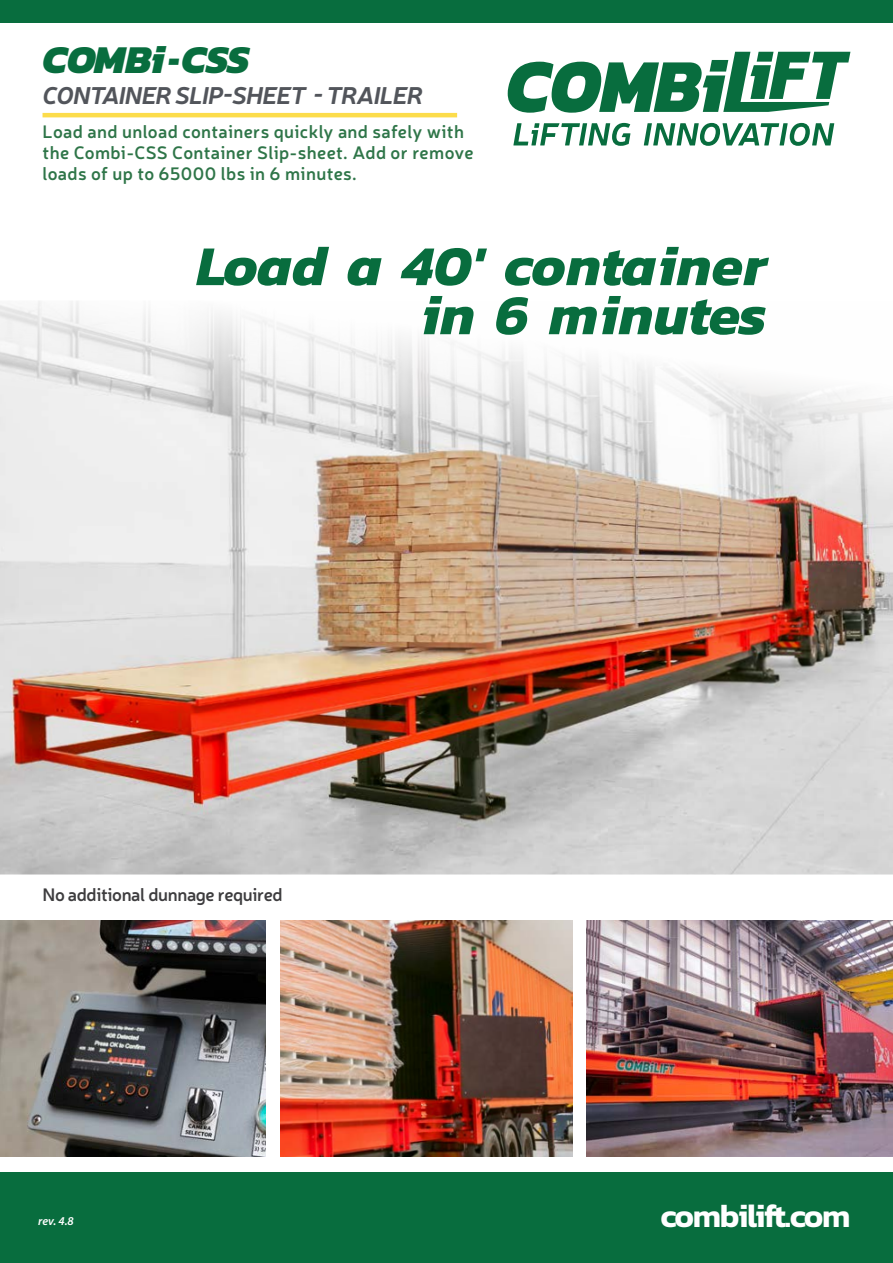
<style>
.page{position:relative;width:893px;height:1263px;background:#fff}
.page>*{position:absolute;margin:0;border:0;box-sizing:border-box;transform-origin:0 0}
.t1{font:italic 700 56.85px/49.1px "Kanit";letter-spacing:.01em;color:#086d3e;text-align:right}
.t2{font:italic 800 40.05px "Kanit";letter-spacing:-.02em;color:#086d3e}
.t3{font:600 33px "Kanit";letter-spacing:-.055em;color:#fff}
.t4{font:italic 700 24px "Neris";letter-spacing:-.03em;color:#52555b}
.t5{font:600 18px/21px "Neris";letter-spacing:.02em;color:#2e7548}
.t6{font:600 18px "Neris";letter-spacing:-.02em;color:#3d3c3e}
.t7{font:italic 600 12px "Myriad Pro";color:#fff}
</style>
<div class="page">
<div style="left:0;top:1172px;width:893px;height:91px;background:#086d3e"></div>
<div style="left:0;top:0;width:893px;height:22px;background:#086d3e"></div>
<svg style="left:508px;top:52px;width:342px;height:61px"></svg>
<svg style="left:513px;top:123px;width:117px;height:23px"></svg>
<svg style="left:644px;top:123px;width:190px;height:23px"></svg>
<hr style="left:43px;top:113px;width:414px;height:4px;background:#fcdc4b">
<img style="left:0;top:301px;width:893px;height:573px">
<img style="left:280px;top:920px;width:292px;height:236px">
<img style="left:587px;top:920px;width:306px;height:236px">
<img style="left:0;top:920px;width:266px;height:236px">
<h2 class="t2" style="left:43px;top:27px;width:208px">COMBi-CSS</h2>
<h3 class="t4" style="left:43px;top:78px;width:382px">CONTAINER SLIP-SHEET - TRAILER</h3>
<p class="t5" style="left:43px;top:121px;width:433px">Load and unload containers quickly and safely with the Combi-CSS Container Slip-sheet. Add or remove loads of up to 65000 lbs in 6 minutes.</p>
<h1 class="t1" style="left:197px;top:240px;width:571px">Load a 40' container in 6 minutes</h1>
<p class="t6" style="left:43px;top:882px;width:242px">No additional dunnage required</p>
<p class="t7" style="left:38px;top:1213px;width:37px">rev. 4.8</p>
<h3 class="t3" style="left:660px;top:1191px;width:191px">combilift.com</h3>
</div>
